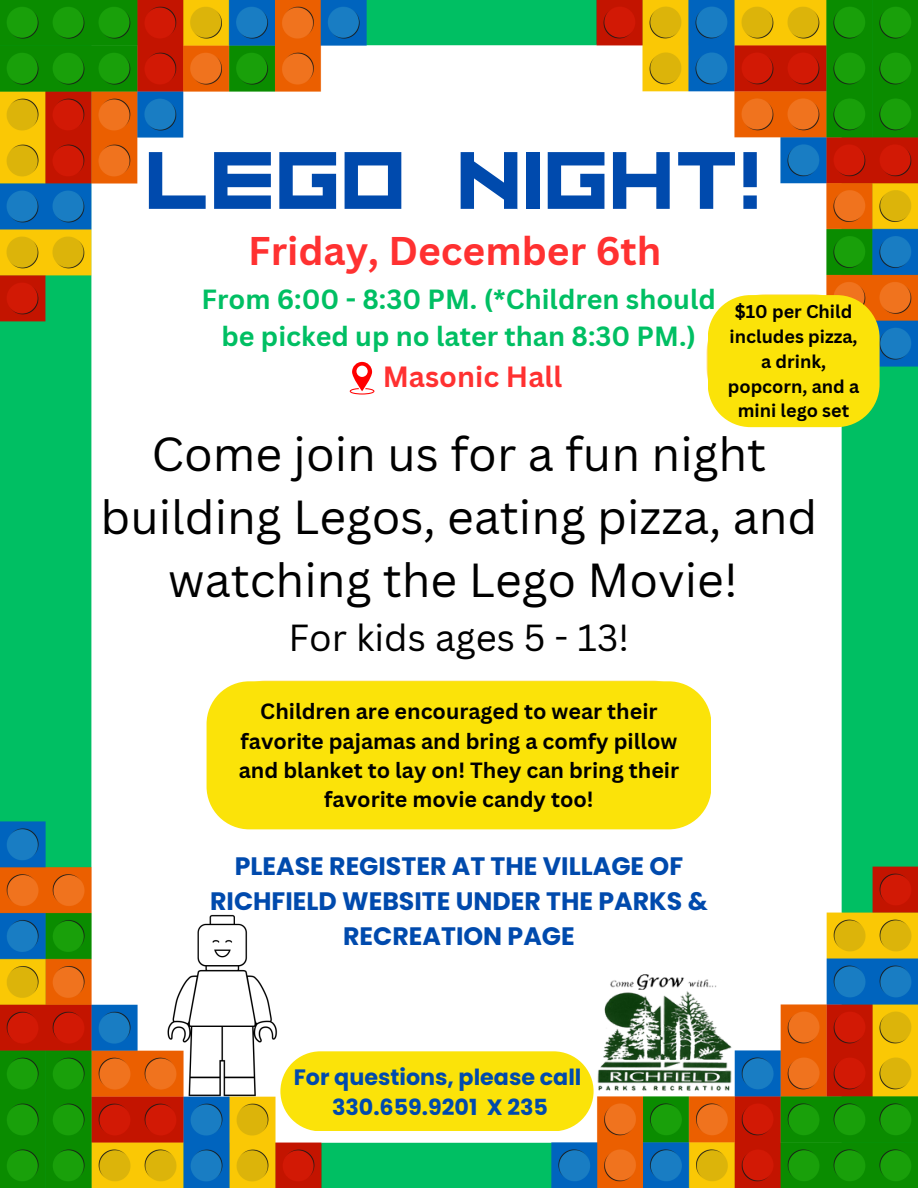
<style>
.page{position:relative;width:918px;height:1188px;background:#fff}
.page>*{position:absolute;margin:0;border:0;box-sizing:border-box;transform-origin:0 0}
.t1{font:86.7px "Adriana";color:#004aad}
.t2{font:46.5px/63px "Canva Sans";color:#000;text-align:center}
.t3{font:700 39px "Canva Sans";color:#ff3131}
.t4{font:36.6px "Canva Sans";color:#000}
.t5{font:700 28.5px "Canva Sans";color:#ff3131}
.t6{font:700 27px/37.2px "Canva Sans";color:#00bf63;text-align:center}
.t7{font:700 25.2px/34.8px "Poppins";color:#004aad;text-align:center}
.t8{font:700 22.2px/30.3px "Poppins";color:#004aad;text-align:center}
.t9{font:700 21.45px/29.2px "Canva Sans";color:#000;text-align:center}
.t10{font:700 18px/24.8px "Canva Sans";color:#000;text-align:center}
</style>
<div class="page">
<img style="left:0;top:0;width:918px;height:1188px">
<img style="left:587px;top:952px;width:159px;height:160px">
<div style="left:207px;top:681px;width:504px;height:148px;background:#fbe309"></div>
<svg style="left:708px;top:295px;width:172px;height:132px;background:#f5e013"></svg>
<svg style="left:280px;top:1051px;width:314px;height:80px;background:#fbe418"></svg>
<svg style="left:350px;top:362px;width:24px;height:33px"></svg>
<h3 class="t1" style="left:145px;top:124px;width:618px">LEGO NIGHT!</h3>
<h4 class="t3" style="left:248px;top:223px;width:415px">Friday, December 6th</h4>
<p class="t6" style="left:202px;top:280px;width:516px">From 6:00 - 8:30 PM. (*Children should be picked up no later than 8:30 PM.)</p>
<h4 class="t10" style="left:728px;top:299px;width:133px">$10 per Child includes pizza, a drink, popcorn, and a mini lego set</h4>
<p class="t2" style="left:100px;top:422px;width:719px">Come join us for a fun night building Legos, eating pizza, and watching the Lego Movie!</p>
<p class="t4" style="left:288px;top:612px;width:343px">For kids ages 5 - 13!</p>
<p class="t5" style="left:383px;top:357px;width:181px">Masonic Hall</p>
<h6 class="t9" style="left:239px;top:696px;width:442px">Children are encouraged to wear their favorite pajamas and bring a comfy pillow and blanket to lay on! They can bring their favorite movie candy too!</h6>
<h2 class="t7" style="left:210px;top:849px;width:499px">PLEASE REGISTER AT THE VILLAGE OF<br>RICHFIELD WEBSITE UNDER THE PARKS &amp;<br>RECREATION PAGE</h2>
<h5 class="t8" style="left:294px;top:1062px;width:289px">For questions, please call<br>330.659.9201 X 235</h5>
</div>
